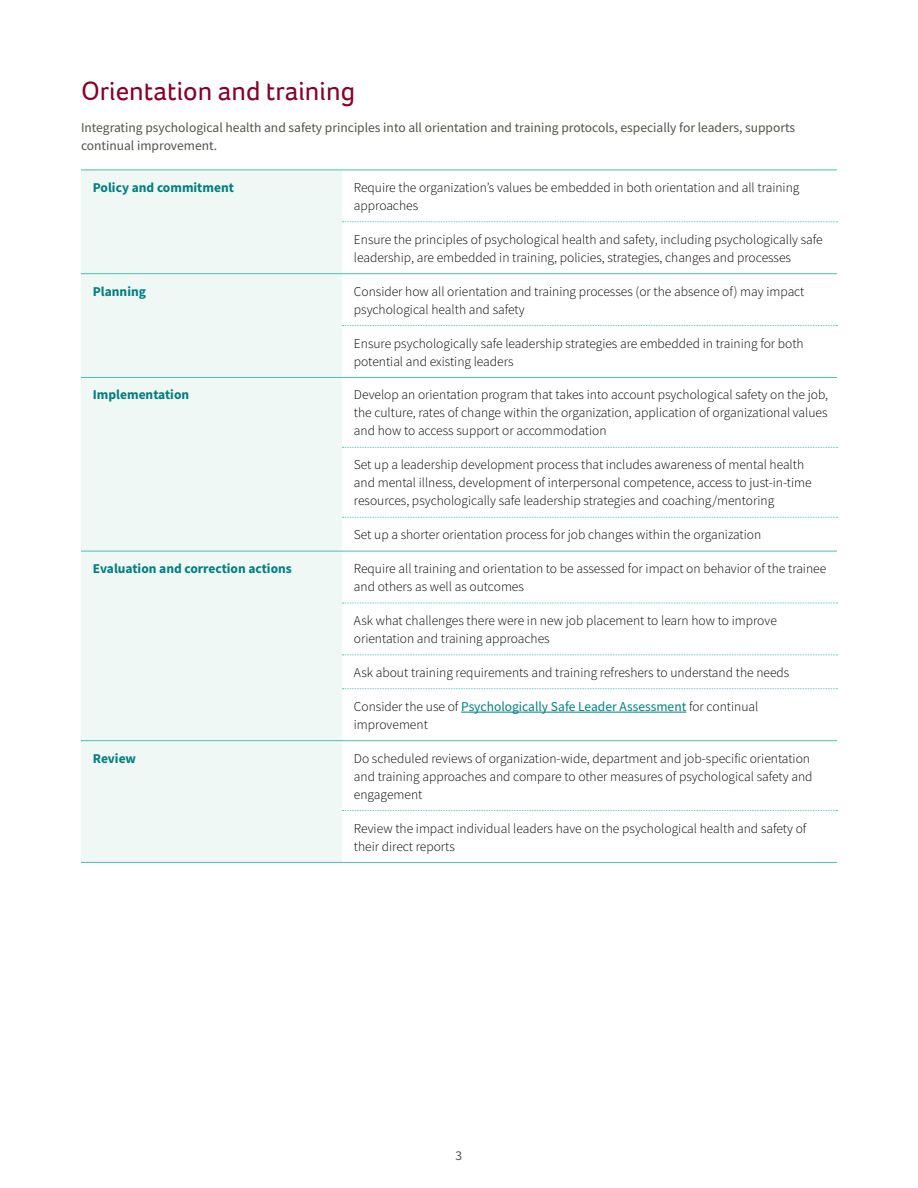
<style>
.page{position:relative;width:918px;height:1188px;background:#fff}
.page>*{position:absolute;margin:0;border:0;box-sizing:border-box;transform-origin:0 0}
.t1{font:27px "Foco";color:#840029}
.t2{font:300 13.5px/18px "Source Sans Pro";color:#000}
.t3{font:13.5px/18px "Source Sans Pro";color:#51524a}
.t4{font:700 13.5px "Source Sans Pro";color:#007e7f}
.s1{font-weight:400;color:#007e7f}
</style>
<div class="page">
<div style="left:81px;top:171px;width:261px;height:691px;background:#eff8f5"></div>
<hr style="left:342px;top:551px;width:495px;height:1px;background:#4cc0ad">
<svg style="left:342px;top:603px;width:496px;height:1px"></svg>
<svg style="left:342px;top:655px;width:496px;height:1px"></svg>
<svg style="left:342px;top:688px;width:496px;height:1px"></svg>
<hr style="left:342px;top:740px;width:495px;height:1px;background:#4cc0ad">
<svg style="left:342px;top:810px;width:496px;height:1px"></svg>
<hr style="left:342px;top:377px;width:495px;height:1px;background:#4cc0ad">
<svg style="left:342px;top:447px;width:496px;height:1px"></svg>
<svg style="left:342px;top:517px;width:496px;height:1px"></svg>
<hr style="left:81px;top:170px;width:261px;height:1px;background:#4cc0ad">
<hr style="left:81px;top:273px;width:261px;height:1px;background:#4cc0ad">
<hr style="left:342px;top:273px;width:495px;height:1px;background:#4cc0ad">
<svg style="left:342px;top:325px;width:496px;height:1px"></svg>
<hr style="left:81px;top:377px;width:261px;height:1px;background:#4cc0ad">
<hr style="left:81px;top:551px;width:261px;height:1px;background:#4cc0ad">
<hr style="left:81px;top:740px;width:261px;height:1px;background:#4cc0ad">
<hr style="left:81px;top:862px;width:261px;height:1px;background:#4cc0ad">
<hr style="left:342px;top:862px;width:495px;height:1px;background:#4cc0ad">
<hr style="left:342px;top:170px;width:495px;height:1px;background:#4cc0ad">
<svg style="left:342px;top:221px;width:496px;height:1px"></svg>
<hr style="left:461px;top:712px;width:225px;height:1px;background:#007e7f">
<h1 class="t1" style="left:81px;top:73px;width:276px">Orientation and training</h1>
<p class="t3" style="left:81px;top:118px;width:716px">Integrating psychological health and safety principles into all orientation and training protocols, especially for leaders, supports continual improvement.</p>
<p class="t4" style="left:93px;top:178px;width:143px">Policy and commitment</p>
<p class="t2" style="left:354px;top:178px;width:447px">Require the organization’s values be embedded in both orientation and all training approaches</p>
<p class="t2" style="left:354px;top:230px;width:470px">Ensure the principles of psychological health and safety, including psychologically safe leadership, are embedded in training, policies, strategies, changes and processes</p>
<p class="t4" style="left:93px;top:282px;width:55px">Planning</p>
<p class="t2" style="left:354px;top:282px;width:452px">Consider how all orientation and training processes (or the absence of) may impact psychological health and safety</p>
<p class="t2" style="left:354px;top:334px;width:451px">Ensure psychologically safe leadership strategies are embedded in training for both potential and existing leaders</p>
<p class="t4" style="left:93px;top:386px;width:98px">Implementation</p>
<p class="t2" style="left:354px;top:386px;width:476px;text-align:justify">Develop an orientation program that takes into account psychological safety on the job, the culture, rates of change within the organization, application of organizational values and how to access support or accommodation</p>
<p class="t2" style="left:354px;top:456px;width:459px">Set up a leadership development process that includes awareness of mental health and mental illness, development of interpersonal competence, access to just-in-time resources, psychologically safe leadership strategies and coaching/mentoring</p>
<p class="t2" style="left:354px;top:526px;width:409px">Set up a shorter orientation process for job changes within the organization</p>
<p class="t4" style="left:93px;top:559px;width:201px">Evaluation and correction actions</p>
<p class="t2" style="left:354px;top:560px;width:474px">Require all training and orientation to be assessed for impact on behavior of the trainee and others as well as outcomes</p>
<p class="t2" style="left:354px;top:611px;width:425px">Ask what challenges there were in new job placement to learn how to improve orientation and training approaches</p>
<p class="t2" style="left:354px;top:663px;width:437px">Ask about training requirements and training refreshers to understand the needs</p>
<p class="t2" style="left:354px;top:697px;width:406px">Consider the use of <span class="s1">Psychologically Safe Leader Assessment</span> for continual improvement</p>
<p class="t4" style="left:93px;top:749px;width:45px">Review</p>
<p class="t2" style="left:354px;top:749px;width:460px">Do scheduled reviews of organization-wide, department and job-specific orientation and training approaches and compare to other measures of psychological safety and engagement</p>
<p class="t2" style="left:354px;top:819px;width:454px">Review the impact individual leaders have on the psychological health and safety of their direct reports</p>
<p class="t3" style="left:456px;top:1147px;width:8px">3</p>
</div>
